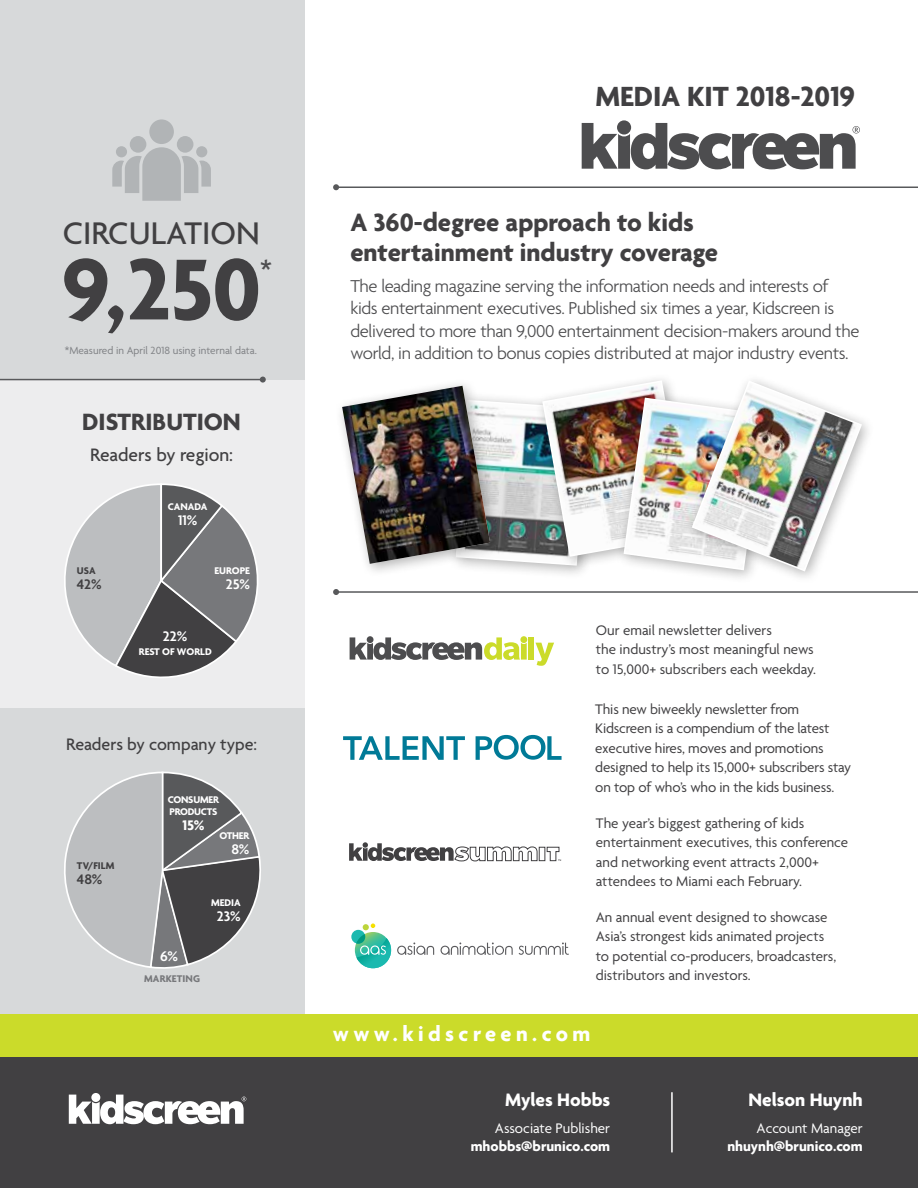
<style>
.page{position:relative;width:918px;height:1188px;background:#fff}
.page>*{position:absolute;margin:0;border:0;box-sizing:border-box;transform-origin:0 0}
.t1{font:700 93.45px "Agenda";color:#414042}
.t2{font:500 33.9px "Agenda";color:#414042}
.t3{font:700 30px "Agenda";color:#414042}
.t4{font:500 28.5px "Agenda";color:#4d4d4f}
.t5{font:700 27px/30px "Agenda";color:#414042}
.t6{font:700 25.5px "Agenda";color:#414042}
.t7{font:700 22.5px "Agenda";letter-spacing:.2em;color:#fff}
.t8{font:700 19.5px "Agenda";color:#fff}
.t9{font:500 19.5px "Agenda";color:#414042}
.t10{font:300 18.6px/22.5px "Agenda";letter-spacing:-.02em;color:#4d4d4f}
.t11{font:500 18px "Agenda";color:#414042}
.t12{font:15px/19.5px "Agenda";letter-spacing:-.005em;color:#414042}
.t13{font:700 15px "Agenda";color:#fff}
.t14{font:15px "Agenda";color:#fff}
.t15{font:600 15px "Agenda";color:#fff}
.t16{font:600 15px "Agenda";color:#414042}
.t17{font:11.25px "Agenda";color:#808285}
.t18{font:700 10.5px/12px "Agenda";letter-spacing:-.02em;color:#fff}
.t19{font:700 10.5px "Agenda";color:#fff}
.t20{font:700 10.5px "Agenda";color:#414042}
.t21{font:700 10.5px "Agenda";letter-spacing:.01em;color:#77787b}
</style>
<div class="page">
<div style="left:0;top:0;width:304px;height:1056px;background:#d7d9da"></div>
<div style="left:0;top:380px;width:304px;height:327px;background:#ededee"></div>
<svg style="left:476px;top:735px;width:86px;height:25px"></svg>
<svg style="left:343px;top:736px;width:122px;height:24px"></svg>
<div style="left:0;top:1056px;width:918px;height:132px;background:#414042"></div>
<hr style="left:671px;top:1092px;width:2px;height:60px;background:#fff">
<div style="left:91px;top:1093px;width:9px;height:9px;background:#fff;border-radius:50%"></div>
<svg style="left:69px;top:1095px;width:177px;height:29px"></svg>
<svg style="left:64px;top:771px;width:197px;height:198px"></svg>
<svg style="left:112px;top:119px;width:99px;height:82px"></svg>
<hr style="left:0;top:379px;width:263px;height:1px;background:#58595b">
<svg style="left:260px;top:377px;width:6px;height:6px"></svg>
<svg style="left:64px;top:483px;width:194px;height:195px"></svg>
<svg style="left:582px;top:123px;width:278px;height:46px"></svg>
<div style="left:617px;top:120px;width:14px;height:15px;background:#4d4d4f;border-radius:50%"></div>
<hr style="left:336px;top:187px;width:582px;height:1px;background:#58595b">
<svg style="left:333px;top:184px;width:6px;height:6px"></svg>
<hr style="left:336px;top:591px;width:582px;height:2px;background:#58595b">
<svg style="left:333px;top:589px;width:6px;height:6px"></svg>
<img style="left:367px;top:379px;width:496px;height:194px">
<img style="left:342px;top:386px;width:148px;height:178px">
<svg style="left:350px;top:637px;width:177px;height:23px"></svg>
<div style="left:529px;top:637px;width:5px;height:23px;background:#cbdb2a"></div>
<svg style="left:536px;top:643px;width:18px;height:23px"></svg>
<div style="left:351px;top:930px;width:14px;height:14px;background:#1bb9af;border-radius:50%"></div>
<svg style="left:356px;top:923px;width:35px;height:45px"></svg>
<svg style="left:397px;top:943px;width:172px;height:12px"></svg>
<svg style="left:349px;top:842px;width:212px;height:20px"></svg>
<div style="left:0;top:1014px;width:918px;height:43px;background:#cbdb2a"></div>
<h2 class="t2" style="left:63px;top:215px;width:199px">CIRCULATION</h2>
<h1 class="t1" style="left:62px;top:239px;width:201px">9,250</h1>
<h3 class="t4" style="left:260px;top:254px;width:13px">*</h3>
<p class="t17" style="left:65px;top:344px;width:194px">*Measured in April 2018 using internal data.</p>
<h3 class="t6" style="left:82px;top:408px;width:160px">DISTRIBUTION</h3>
<h3 class="t9" style="left:90px;top:444px;width:145px">Readers by region:</h3>
<p class="t20" style="left:77px;top:565px;width:20px">USA</p>
<p class="t16" style="left:77px;top:576px;width:26px">42%</p>
<p class="t18" style="left:168px;top:501px;width:41px">CANADA</p>
<p class="t15" style="left:178px;top:512px;width:21px">11%</p>
<p class="t18" style="left:215px;top:565px;width:37px">EUROPE</p>
<p class="t15" style="left:226px;top:576px;width:26px">25%</p>
<p class="t15" style="left:163px;top:628px;width:26px">22%</p>
<p class="t19" style="left:139px;top:646px;width:75px">REST OF WORLD</p>
<p class="t11" style="left:66px;top:735px;width:193px">Readers by company type:</p>
<p class="t18" style="left:168px;top:794px;width:53px">CONSUMER<br>PRODUCTS</p>
<p class="t13" style="left:182px;top:817px;width:23px">15%</p>
<p class="t20" style="left:77px;top:860px;width:39px">TV/FILM</p>
<p class="t16" style="left:77px;top:871px;width:27px">48%</p>
<p class="t18" style="left:220px;top:831px;width:31px">OTHER</p>
<p class="t15" style="left:231px;top:841px;width:20px">8%</p>
<p class="t18" style="left:211px;top:897px;width:31px">MEDIA</p>
<p class="t15" style="left:217px;top:908px;width:25px">23%</p>
<p class="t15" style="left:160px;top:948px;width:19px">6%</p>
<p class="t21" style="left:144px;top:973px;width:57px">MARKETING</p>
<h3 class="t3" style="left:595px;top:80px;width:261px">MEDIA KIT 2018-2019</h3>
<h3 class="t5" style="left:350px;top:209px;width:369px">A 360-degree approach to kids entertainment industry coverage</h3>
<p class="t10" style="left:350px;top:276px;width:511px">The leading magazine serving the information needs and interests of kids entertainment executives. Published six times a year, Kidscreen is delivered to more than 9,000 entertainment decision-makers around the world, in addition to bonus copies distributed at major industry events.</p>
<p class="t12" style="left:596px;top:621px;width:222px">Our email newsletter delivers<br>the industry’s most meaningful news to 15,000+ subscribers each weekday.</p>
<p class="t12" style="left:595px;top:700px;width:258px">This new biweekly newsletter from Kidscreen is a compendium of the latest executive hires, moves and promotions designed to help its 15,000+ subscribers stay on top of who’s who in the kids business.</p>
<p class="t12" style="left:596px;top:814px;width:254px">The year’s biggest gathering of kids entertainment executives, this conference and networking event attracts 2,000+ attendees to Miami each February.</p>
<p class="t12" style="left:596px;top:908px;width:242px">An annual event designed to showcase Asia’s strongest kids animated projects to potential co-producers, broadcasters, distributors and investors.</p>
<h3 class="t7" style="left:333px;top:1021px;width:259px">www.kidscreen.com</h3>
<h3 class="t8" style="left:505px;top:1089px;width:106px">Myles Hobbs</h3>
<p class="t14" style="left:495px;top:1120px;width:117px">Associate Publisher</p>
<p class="t13" style="left:471px;top:1138px;width:141px">mhobbs@brunico.com</p>
<h3 class="t8" style="left:748px;top:1089px;width:116px">Nelson Huynh</h3>
<p class="t14" style="left:757px;top:1120px;width:108px">Account Manager</p>
<p class="t13" style="left:727px;top:1138px;width:137px">nhuynh@brunico.com</p>
</div>
